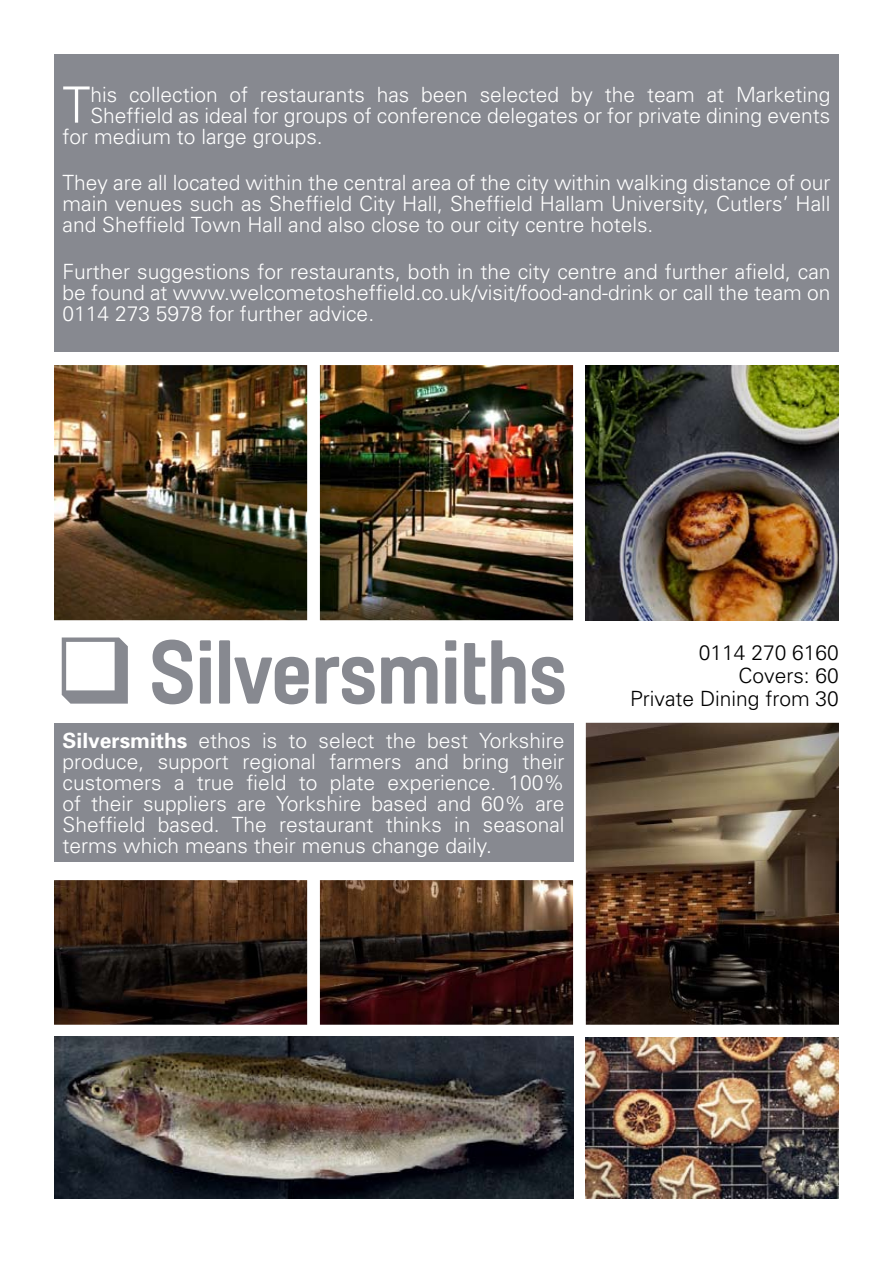
<style>
.page{position:relative;width:893px;height:1263px;background:#fff}
.page>*{position:absolute;margin:0;border:0;box-sizing:border-box;transform-origin:0 0}
.t1{font:91.5px "Sheffield Headline";color:#878990}
.t2{font:300 50.1px "Univers";color:#fff}
.t3{font:300 21px/21px "Univers";color:#fff;text-align:justify}
.t4{font:300 21px/23.1px "Univers";color:#000;text-align:right}
.s1{font-weight:700}
</style>
<div class="page">
<img style="left:586px;top:1037px;width:253px;height:162px">
<img style="left:54px;top:723px;width:785px;height:302px">
<img style="left:54px;top:1037px;width:519px;height:161px">
<div style="left:54px;top:54px;width:785px;height:298px;background:#878990"></div>
<img style="left:54px;top:365px;width:519px;height:255px">
<img style="left:586px;top:365px;width:253px;height:255px">
<h2 class="t2" style="left:63px;top:75px;width:29px">T</h2>
<p class="t3" style="left:90px;top:84px;width:742px">his collection of restaurants has been selected by the team at Marketing</p>
<p class="t3" style="left:90px;top:105px;width:742px">Sheffield as ideal for groups of conference delegates or for private dining events</p>
<p class="t3" style="left:63px;top:126px;width:262px">for medium to large groups.</p>
<p class="t3" style="left:63px;top:172px;width:770px">They are all located within the central area of the city within walking distance of our main venues such as Sheffield City Hall, Sheffield Hallam University, Cutlers’ Hall and Sheffield Town Hall and also close to our city centre hotels.</p>
<p class="t3" style="left:63px;top:261px;width:769px">Further suggestions for restaurants, both in the city centre and further afield, can be found at www.welcometosheffield.co.uk/visit/food-and-drink or call the team on 0114 273 5978 for further advice.</p>
<h1 class="t1" style="left:54px;top:616px;width:514px">❑ Silversmiths</h1>
<p class="t3" style="left:63px;top:730px;width:504px"><span class="s1">Silversmiths</span> ethos is to select the best Yorkshire produce, support regional farmers and bring their customers a true field to plate experience. 100% of their suppliers are Yorkshire based and 60% are Sheffield based. The restaurant thinks in seasonal terms which means their menus change daily.</p>
<p class="t4" style="left:630px;top:641px;width:210px">0114 270 6160<br>Covers: 60<br>Private Dining from 30</p>
</div>
